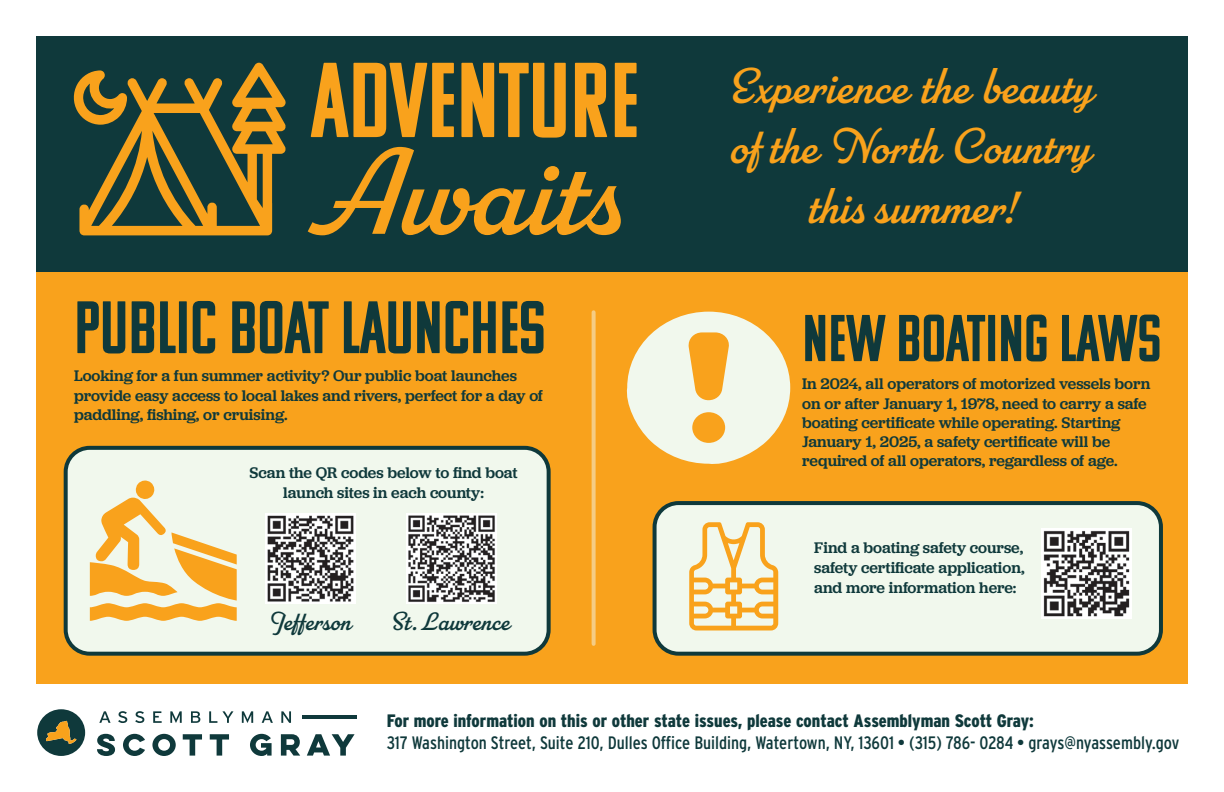
<style>
.page{position:relative;width:1224px;height:792px;background:#fff}
.page>*{position:absolute;margin:0;border:0;box-sizing:border-box;transform-origin:0 0}
.t1{font:74px "Komu A";color:#0f393b}
.t2{font:66px "Komu A";color:#0f393b}
.t3{font:50px/60px "Parkside";color:#f9a21c;text-align:center}
.t4{font:26px "Parkside";color:#0f393b}
.t5{font:18px "Interstate Condensed";color:#0f393b}
.t6{font:900 18px "Interstate Condensed";color:#0f393b}
.t7{font:500 16px/19.2px "Jubilat";color:#0f393b}
</style>
<div class="page">
<div style="left:36px;top:36px;width:1152px;height:625px;background:#0f393b"></div>
<svg style="left:97px;top:734px;width:18px;height:22px"></svg>
<svg style="left:123px;top:734px;width:22px;height:22px"></svg>
<svg style="left:152px;top:734px;width:24px;height:22px"></svg>
<svg style="left:183px;top:734px;width:19px;height:22px"></svg>
<svg style="left:210px;top:734px;width:19px;height:22px"></svg>
<svg style="left:250px;top:734px;width:22px;height:22px"></svg>
<svg style="left:281px;top:734px;width:19px;height:22px"></svg>
<svg style="left:307px;top:734px;width:48px;height:22px"></svg>
<svg style="left:99px;top:711px;width:12px;height:12px"></svg>
<svg style="left:118px;top:711px;width:9px;height:12px"></svg>
<svg style="left:135px;top:711px;width:9px;height:12px"></svg>
<svg style="left:153px;top:711px;width:9px;height:12px"></svg>
<svg style="left:170px;top:711px;width:12px;height:12px"></svg>
<svg style="left:191px;top:711px;width:9px;height:12px"></svg>
<svg style="left:209px;top:711px;width:24px;height:12px"></svg>
<svg style="left:242px;top:711px;width:11px;height:12px"></svg>
<svg style="left:262px;top:711px;width:11px;height:12px"></svg>
<svg style="left:281px;top:711px;width:10px;height:12px"></svg>
<hr style="left:303px;top:716px;width:54px;height:3px;background:#0f393b">
<svg style="left:37px;top:709px;width:48px;height:47px"></svg>
<div style="left:36px;top:272px;width:1152px;height:412px;background:#f9a21c"></div>
<div style="left:66px;top:448px;width:483px;height:206px;background:#f1f8ed;border-radius:24px"></div>
<div style="left:64px;top:446px;width:487px;height:210px;border:4px solid #0f393b;border-radius:24px"></div>
<img style="left:266px;top:513px;width:90px;height:90px">
<img style="left:406px;top:513px;width:90px;height:90px">
<svg style="left:90px;top:480px;width:147px;height:141px"></svg>
<svg style="left:592px;top:312px;width:4px;height:332px"></svg>
<div style="left:655px;top:503px;width:506px;height:151px;background:#f1f8ed;border-radius:24px"></div>
<div style="left:653px;top:501px;width:510px;height:155px;border:4px solid #0f393b;border-radius:24px"></div>
<img style="left:1041px;top:529px;width:90px;height:90px">
<svg style="left:626px;top:312px;width:164px;height:152px"></svg>
<svg style="left:689px;top:522px;width:89px;height:108px"></svg>
<svg style="left:73px;top:63px;width:213px;height:172px"></svg>
<svg style="left:308px;top:147px;width:313px;height:88px"></svg>
<svg style="left:311px;top:63px;width:326px;height:75px"></svg>
<h1 class="t1" style="left:74px;top:289px;width:473px">PUBLIC BOAT LAUNCHES</h1>
<p class="t7" style="left:74px;top:366px;width:470px">Looking for a fun summer activity? Our public boat launches provide easy access to local lakes and rivers, perfect for a day of paddling, fishing, or cruising.</p>
<p class="t7" style="left:249px;top:462px;width:270px;line-height:20px;text-align:center">Scan the QR codes below to find boat launch sites in each county:</p>
<h3 class="t4" style="left:268px;top:606px;width:85px">Jefferson</h3>
<h3 class="t4" style="left:390px;top:606px;width:121px">St. Lawrence</h3>
<h3 class="t3" style="left:728px;top:56px;width:367px">Experience the beauty of the North Country this summer!</h3>
<h2 class="t2" style="left:802px;top:304px;width:361px">NEW BOATING LAWS</h2>
<p class="t7" style="left:802px;top:374px;width:350px">In 2024, all operators of motorized vessels born on or after January 1, 1978, need to carry a safe boating certificate while operating. Starting January 1, 2025, a safety certificate will be required of all operators, regardless of age.</p>
<p class="t7" style="left:814px;top:537px;width:212px;line-height:20px;text-align:justify">Find a boating safety course, safety certificate application, and more information here:</p>
<p class="t6" style="left:387px;top:711px;width:649px">For more information on this or other state issues, please contact Assemblyman Scott Gray:</p>
<p class="t5" style="left:387px;top:733px;width:794px">317 Washington Street, Suite 210, Dulles Office Building, Watertown, NY, 13601 • (315) 786- 0284 • grays@nyassembly.gov</p>
</div>
